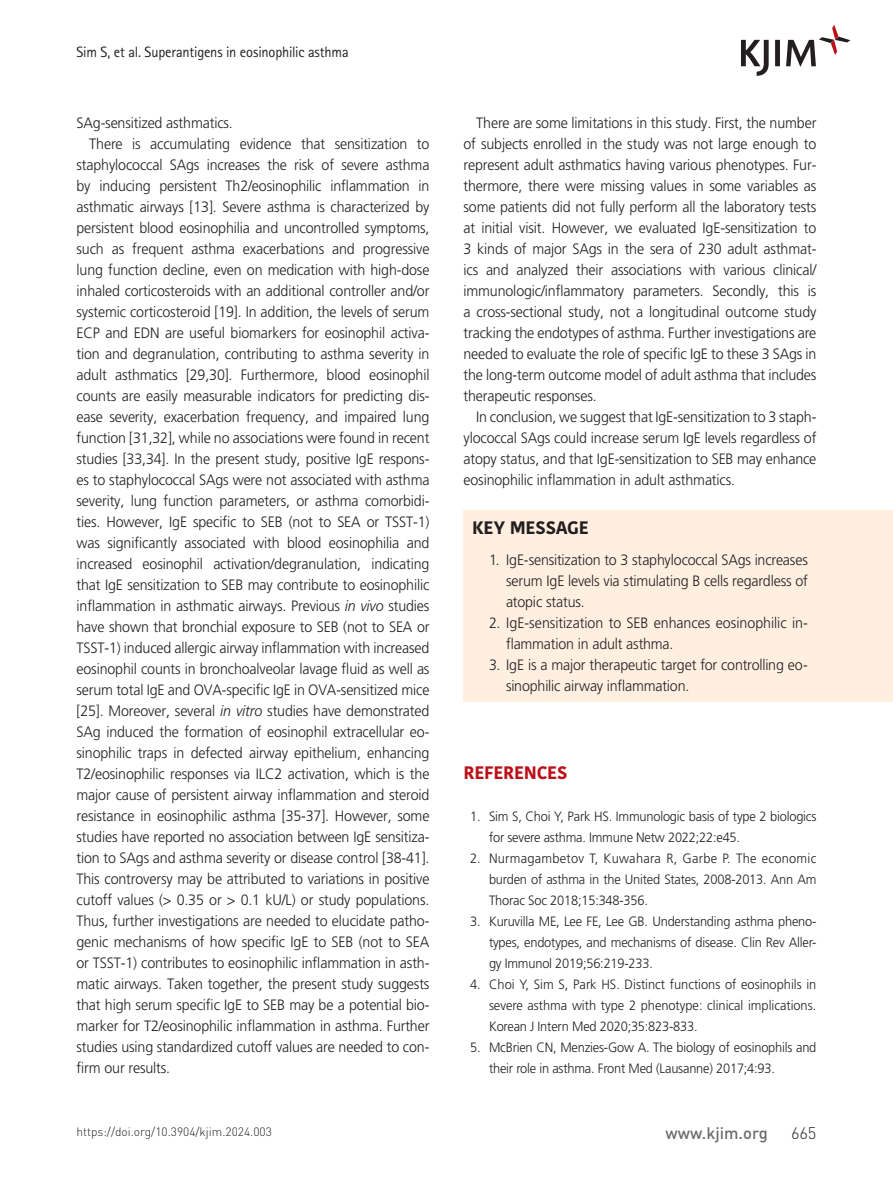
<style>
.page{position:relative;width:893px;height:1191px;background:#fff}
.page>*{position:absolute;margin:0;border:0;box-sizing:border-box;transform-origin:0 0}
.t1{font:700 18px "Kohinoor Bangla";letter-spacing:-.01em;color:#231f20}
.t2{font:700 18px "Kohinoor Bangla";letter-spacing:-.015em;color:#bb1018}
.t3{font:500 16.5px "DIN Pro";color:#6c6d70}
.t4{font:300 16.5px "DIN Pro";color:#231f20}
.t5{font:300 15px/21px "Frutiger LT Std";letter-spacing:-.01em;color:#231f20;scale:.95 1}
.t6{font:15px "Rotis Sans Serif Std";letter-spacing:-.01em;color:#231f20;scale:.96 1}
.t7{font:300 13.5px/21px "Frutiger LT Std";letter-spacing:-.015em;color:#231f20;text-align:justify;scale:.95 1}
.t8{font:300 12px "DIN Pro";color:#231f20}
.s1{font-style:italic}
</style>
<div class="page">
<svg style="left:741px;top:25px;width:109px;height:51px"></svg>
<div style="left:463px;top:510px;width:430px;height:192px;background:#feefe1"></div>
<p class="t6" style="left:77px;top:43px;width:285px">Sim S, et al. Superantigens in eosinophilic asthma</p>
<p class="t5" style="left:77px;top:112px;width:166px">SAg-sensitized asthmatics.</p>
<p class="t5" style="left:89px;top:133px;width:360px">There is accumulating evidence that sensitization to</p>
<p class="t5" style="left:77px;top:154px;width:373px">staphylococcal SAgs increases the risk of severe asthma</p>
<p class="t5" style="left:77px;top:175px;width:373px">by inducing persistent Th2/eosinophilic inflammation in</p>
<p class="t5" style="left:77px;top:196px;width:373px">asthmatic airways [13]. Severe asthma is characterized by</p>
<p class="t5" style="left:77px;top:217px;width:373px">persistent blood eosinophilia and uncontrolled symptoms,</p>
<p class="t5" style="left:77px;top:238px;width:373px">such as frequent asthma exacerbations and progressive</p>
<p class="t5" style="left:77px;top:259px;width:373px">lung function decline, even on medication with high-dose</p>
<p class="t5" style="left:77px;top:280px;width:373px">inhaled corticosteroids with an additional controller and/or</p>
<p class="t5" style="left:77px;top:301px;width:373px">systemic corticosteroid [19]. In addition, the levels of serum</p>
<p class="t5" style="left:77px;top:322px;width:373px">ECP and EDN are useful biomarkers for eosinophil activa-</p>
<p class="t5" style="left:77px;top:343px;width:373px">tion and degranulation, contributing to asthma severity in</p>
<p class="t5" style="left:77px;top:364px;width:373px">adult asthmatics [29,30]. Furthermore, blood eosinophil</p>
<p class="t5" style="left:77px;top:385px;width:373px">counts are easily measurable indicators for predicting dis-</p>
<p class="t5" style="left:77px;top:406px;width:373px">ease severity, exacerbation frequency, and impaired lung</p>
<p class="t5" style="left:77px;top:427px;width:373px">function [31,32], while no associations were found in recent</p>
<p class="t5" style="left:77px;top:448px;width:373px">studies [33,34]. In the present study, positive IgE respons-</p>
<p class="t5" style="left:77px;top:469px;width:373px">es to staphylococcal SAgs were not associated with asthma</p>
<p class="t5" style="left:77px;top:490px;width:373px">severity, lung function parameters, or asthma comorbidi-</p>
<p class="t5" style="left:77px;top:511px;width:373px">ties. However, IgE specific to SEB (not to SEA or TSST-1)</p>
<p class="t5" style="left:77px;top:532px;width:373px">was significantly associated with blood eosinophilia and</p>
<p class="t5" style="left:77px;top:553px;width:373px">increased eosinophil activation/degranulation, indicating</p>
<p class="t5" style="left:77px;top:574px;width:373px">that IgE sensitization to SEB may contribute to eosinophilic</p>
<p class="t5" style="left:77px;top:595px;width:373px">inflammation in asthmatic airways. Previous <span class="s1">in vivo</span> studies</p>
<p class="t5" style="left:77px;top:616px;width:373px">have shown that bronchial exposure to SEB (not to SEA or</p>
<p class="t5" style="left:77px;top:637px;width:373px">TSST-1) induced allergic airway inflammation with increased</p>
<p class="t5" style="left:77px;top:658px;width:373px">eosinophil counts in bronchoalveolar lavage fluid as well as</p>
<p class="t5" style="left:77px;top:679px;width:373px">serum total IgE and OVA-specific IgE in OVA-sensitized mice</p>
<p class="t5" style="left:77px;top:700px;width:373px">[25]. Moreover, several <span class="s1">in vitro</span> studies have demonstrated</p>
<p class="t5" style="left:77px;top:721px;width:373px">SAg induced the formation of eosinophil extracellular eo-</p>
<p class="t5" style="left:77px;top:742px;width:373px">sinophilic traps in defected airway epithelium, enhancing</p>
<p class="t5" style="left:77px;top:763px;width:373px">T2/eosinophilic responses via ILC2 activation, which is the</p>
<p class="t5" style="left:77px;top:784px;width:373px">major cause of persistent airway inflammation and steroid</p>
<p class="t5" style="left:77px;top:805px;width:373px">resistance in eosinophilic asthma [35-37]. However, some</p>
<p class="t5" style="left:77px;top:826px;width:373px">studies have reported no association between IgE sensitiza-</p>
<p class="t5" style="left:77px;top:847px;width:373px">tion to SAgs and asthma severity or disease control [38-41].</p>
<p class="t5" style="left:77px;top:868px;width:373px">This controversy may be attributed to variations in positive</p>
<p class="t5" style="left:77px;top:889px;width:373px">cutoff values (&gt; 0.35 or &gt; 0.1 kU/L) or study populations.</p>
<p class="t5" style="left:77px;top:910px;width:373px">Thus, further investigations are needed to elucidate patho-</p>
<p class="t5" style="left:77px;top:931px;width:373px">genic mechanisms of how specific IgE to SEB (not to SEA</p>
<p class="t5" style="left:77px;top:952px;width:373px">or TSST-1) contributes to eosinophilic inflammation in asth-</p>
<p class="t5" style="left:77px;top:973px;width:373px">matic airways. Taken together, the present study suggests</p>
<p class="t5" style="left:77px;top:994px;width:373px">that high serum specific IgE to SEB may be a potential bio-</p>
<p class="t5" style="left:77px;top:1015px;width:373px">marker for T2/eosinophilic inflammation in asthma. Further</p>
<p class="t5" style="left:77px;top:1036px;width:373px">studies using standardized cutoff values are needed to con-</p>
<p class="t5" style="left:77px;top:1057px;width:100px">firm our results.</p>
<p class="t5" style="left:476px;top:112px;width:360px">There are some limitations in this study. First, the number</p>
<p class="t5" style="left:463px;top:133px;width:373px">of subjects enrolled in the study was not large enough to</p>
<p class="t5" style="left:463px;top:154px;width:373px">represent adult asthmatics having various phenotypes. Fur-</p>
<p class="t5" style="left:463px;top:175px;width:373px">thermore, there were missing values in some variables as</p>
<p class="t5" style="left:463px;top:196px;width:373px">some patients did not fully perform all the laboratory tests</p>
<p class="t5" style="left:463px;top:217px;width:373px">at initial visit. However, we evaluated IgE-sensitization to</p>
<p class="t5" style="left:463px;top:238px;width:373px">3 kinds of major SAgs in the sera of 230 adult asthmat-</p>
<p class="t5" style="left:463px;top:259px;width:373px">ics and analyzed their associations with various clinical/</p>
<p class="t5" style="left:463px;top:280px;width:373px">immunologic/inflammatory parameters. Secondly, this is</p>
<p class="t5" style="left:463px;top:301px;width:373px">a cross-sectional study, not a longitudinal outcome study</p>
<p class="t5" style="left:463px;top:322px;width:373px">tracking the endotypes of asthma. Further investigations are</p>
<p class="t5" style="left:463px;top:343px;width:373px">needed to evaluate the role of specific IgE to these 3 SAgs in</p>
<p class="t5" style="left:463px;top:364px;width:373px">the long-term outcome model of adult asthma that includes</p>
<p class="t5" style="left:463px;top:385px;width:142px">therapeutic responses.</p>
<p class="t5" style="left:476px;top:406px;width:360px">In conclusion, we suggest that IgE-sensitization to 3 staph-</p>
<p class="t5" style="left:463px;top:427px;width:373px">ylococcal SAgs could increase serum IgE levels regardless of</p>
<p class="t5" style="left:463px;top:448px;width:373px">atopy status, and that IgE-sensitization to SEB may enhance</p>
<p class="t5" style="left:463px;top:469px;width:287px">eosinophilic inflammation in adult asthmatics.</p>
<p class="t1" style="left:472px;top:511px;width:118px">KEY MESSAGE</p>
<p class="t5" style="left:506px;top:549px;width:319px;text-align:justify;text-indent:-17px">1. IgE-sensitization to 3 staphylococcal SAgs increases serum IgE levels via stimulating B cells regardless of atopic status.</p>
<p class="t5" style="left:506px;top:612px;width:319px;text-indent:-17px">2. IgE-sensitization to SEB enhances eosinophilic in&shy;flammation in adult asthma.</p>
<p class="t5" style="left:506px;top:654px;width:319px;text-indent:-17px">3. IgE is a major therapeutic target for controlling eo&shy;sinophilic airway inflammation.</p>
<p class="t2" style="left:463px;top:756px;width:105px">REFERENCES</p>
<p class="t7" style="left:489px;top:806px;width:346px;text-indent:-19px">1. Sim S, Choi Y, Park HS. Immunologic basis of type 2 biologics for severe asthma. Immune Netw 2022;22:e45.</p>
<p class="t7" style="left:489px;top:848px;width:346px;text-indent:-19px">2. Nurmagambetov T, Kuwahara R, Garbe P. The economic burden of asthma in the United States, 2008-2013. Ann Am Thorac Soc 2018;15:348-356.</p>
<p class="t7" style="left:489px;top:911px;width:346px;text-indent:-19px">3. Kuruvilla ME, Lee FE, Lee GB. Understanding asthma pheno&shy;types, endotypes, and mechanisms of disease. Clin Rev Aller&shy;gy Immunol 2019;56:219-233.</p>
<p class="t7" style="left:489px;top:974px;width:346px;text-indent:-19px">4. Choi Y, Sim S, Park HS. Distinct functions of eosinophils in severe asthma with type 2 phenotype: clinical implications.<br>Korean J Intern Med 2020;35:823-833.</p>
<p class="t7" style="left:489px;top:1037px;width:346px;text-indent:-19px">5. McBrien CN, Menzies-Gow A. The biology of eosinophils and their role in asthma. Front Med (Lausanne) 2017;4:93.</p>
<p class="t8" style="left:77px;top:1123px;width:197px">https://doi.org/10.3904/kjim.2024.003</p>
<p class="t3" style="left:666px;top:1121px;width:104px">www.kjim.org</p>
<p class="t4" style="left:791px;top:1121px;width:27px">665</p>
</div>
